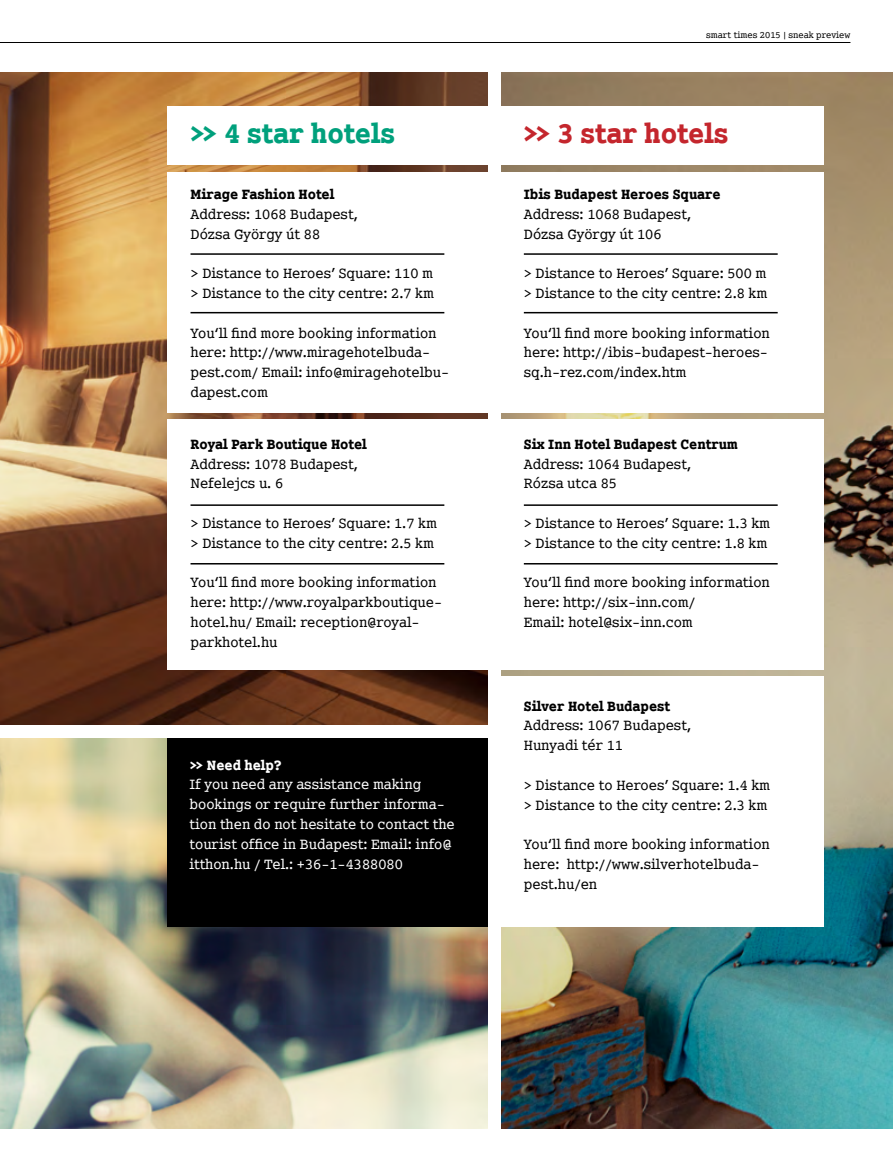
<style>
.page{position:relative;width:893px;height:1149px;background:#fff}
.page>*{position:absolute;margin:0;border:0;box-sizing:border-box;transform-origin:0 0}
.t1{font:800 condensed 33px "Smart Courier EUR";color:#00a07c}
.t2{font:800 condensed 33px "Smart Courier EUR";color:#c4262d}
.t3{font:500 condensed 16.5px/19.8px "Smart Courier EUR";color:#000}
.t4{font:500 condensed 16.5px/19.8px "Smart Courier EUR";color:#fff}
.t5{font:800 condensed 16.5px "Smart Courier EUR";color:#000}
.t6{font:800 condensed 16.5px "Smart Courier EUR";color:#fff}
.t7{font:500 condensed 10.5px "Smart Courier EUR";color:#000}
</style>
<div class="page">
<hr style="left:0;top:42px;width:850px;height:1px;background:#000">
<img style="left:0;top:72px;width:488px;height:652px">
<img style="left:502px;top:72px;width:391px;height:1055px">
<img style="left:0;top:738px;width:488px;height:389px">
<div style="left:167px;top:107px;width:323px;height:58px;background:#fff"></div>
<div style="left:501px;top:107px;width:322px;height:58px;background:#fff"></div>
<div style="left:167px;top:172px;width:323px;height:240px;background:#fff"></div>
<div style="left:501px;top:172px;width:322px;height:240px;background:#fff"></div>
<div style="left:167px;top:419px;width:323px;height:250px;background:#fff"></div>
<div style="left:501px;top:419px;width:322px;height:250px;background:#fff"></div>
<div style="left:501px;top:676px;width:322px;height:250px;background:#fff"></div>
<div style="left:167px;top:738px;width:321px;height:188px;background:#000"></div>
<hr style="left:191px;top:253px;width:253px;height:2px;background:#000">
<hr style="left:191px;top:504px;width:253px;height:1px;background:#000">
<hr style="left:524px;top:253px;width:254px;height:2px;background:#000">
<hr style="left:524px;top:504px;width:254px;height:1px;background:#000">
<hr style="left:191px;top:312px;width:253px;height:1px;background:#000">
<hr style="left:191px;top:563px;width:253px;height:1px;background:#000">
<hr style="left:524px;top:312px;width:254px;height:1px;background:#000">
<hr style="left:524px;top:563px;width:254px;height:1px;background:#000">
<p class="t7" style="left:706px;top:30px;width:146px">smart times 2015 | sneak preview</p>
<h1 class="t1" style="left:189px;top:116px;width:207px">&gt;&gt; 4 star hotels</h1>
<h1 class="t2" style="left:523px;top:116px;width:207px">&gt;&gt; 3 star hotels</h1>
<p class="t5" style="left:191px;top:185px;width:145px">Mirage Fashion Hotel</p>
<p class="t3" style="left:191px;top:204px;width:169px">Address: 1068 Budapest,<br>Dózsa György út 88</p>
<p class="t3" style="left:191px;top:263px;width:245px">&gt; Distance to Heroes’ Square: 110 m &gt; Distance to the city centre: 2.7 km</p>
<p class="t3" style="left:191px;top:323px;width:260px">You‘ll find more booking information here: http://www.miragehotelbuda&shy;pest.com/ Email: info@miragehotelbu&shy;dapest.com</p>
<p class="t5" style="left:191px;top:435px;width:178px">Royal Park Boutique Hotel</p>
<p class="t3" style="left:191px;top:453px;width:169px">Address: 1078 Budapest,<br>Nefelejcs u. 6</p>
<p class="t3" style="left:191px;top:513px;width:248px">&gt; Distance to Heroes’ Square: 1.7 km &gt; Distance to the city centre: 2.5 km</p>
<p class="t3" style="left:191px;top:572px;width:253px">You‘ll find more booking information here: http://www.royalparkboutique&shy;hotel.hu/ Email: reception@royal&shy;parkhotel.hu</p>
<p class="t6" style="left:189px;top:755px;width:94px">&gt;&gt; Need help?</p>
<p class="t4" style="left:189px;top:774px;width:267px">If you need any assistance making bookings or require further informa&shy;tion then do not hesitate to contact the tourist office in Budapest: Email: info@ itthon.hu / Tel.: +36-1-4388080</p>
<p class="t5" style="left:524px;top:185px;width:198px">Ibis Budapest Heroes Square</p>
<p class="t3" style="left:524px;top:204px;width:169px">Address: 1068 Budapest,<br>Dózsa György út 106</p>
<p class="t3" style="left:524px;top:263px;width:245px">&gt; Distance to Heroes’ Square: 500 m &gt; Distance to the city centre: 2.8 km</p>
<p class="t3" style="left:524px;top:323px;width:248px;text-align:justify">You‘ll find more booking information here: http://ibis-budapest-heroes&shy;sq.h-rez.com/index.htm</p>
<p class="t5" style="left:524px;top:435px;width:216px">Six Inn Hotel Budapest Centrum</p>
<p class="t3" style="left:524px;top:453px;width:169px">Address: 1064 Budapest,<br>Rózsa utca 85</p>
<p class="t3" style="left:524px;top:513px;width:248px">&gt; Distance to Heroes’ Square: 1.3 km &gt; Distance to the city centre: 1.8 km</p>
<p class="t3" style="left:524px;top:572px;width:248px">You‘ll find more booking information here: http://six-inn.com/<br>Email: hotel@six-inn.com</p>
<p class="t5" style="left:524px;top:696px;width:148px">Silver Hotel Budapest</p>
<p class="t3" style="left:524px;top:715px;width:169px">Address: 1067 Budapest,<br>Hunyadi tér 11</p>
<p class="t3" style="left:524px;top:774px;width:248px">&gt; Distance to Heroes’ Square: 1.4 km &gt; Distance to the city centre: 2.3 km</p>
<p class="t3" style="left:524px;top:834px;width:248px">You‘ll find more booking information here: http://www.silverhotelbuda&shy;pest.hu/en</p>
</div>
